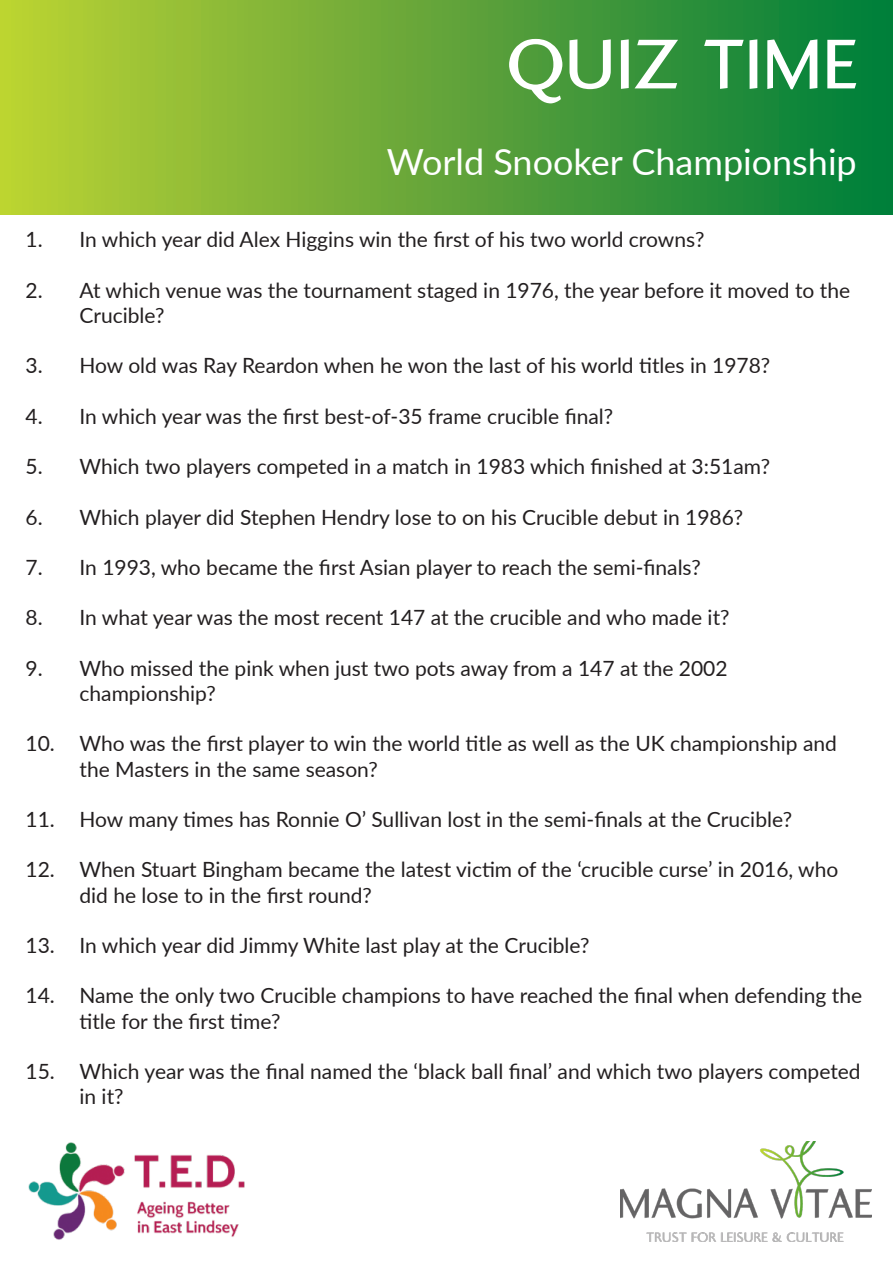
<style>
.page{position:relative;width:893px;height:1263px;background:#fff}
.page>*{position:absolute;margin:0;border:0;box-sizing:border-box;transform-origin:0 0}
.t1{font:700 81px "Ela Sans";color:#fff}
.t2{font:36px "Lato";color:#fff}
.t3{font:21px/25.2px "Lato";color:#231f20}
</style>
<div class="page">
<div style="left:0;top:0;width:893px;height:215px;background:linear-gradient(to right,#bfd135,#007b3c)"></div>
<img style="left:621px;top:1142px;width:251px;height:100px">
<img style="left:28px;top:1142px;width:217px;height:98px">
<p class="t1" style="left:507px;top:21px;width:352px">QUIZ TIME</p>
<p class="t2" style="left:387px;top:136px;width:471px">World Snooker Championship</p>
<p class="t3" style="left:26px;top:226px;width:680px">1. In which year did Alex Higgins win the first of his two world crowns?</p>
<p class="t3" style="left:80px;top:277px;width:772px;text-indent:-54px">2. At which venue was the tournament staged in 1976, the year before it moved to the<br>Crucible?</p>
<p class="t3" style="left:26px;top:352px;width:746px">3. How old was Ray Reardon when he won the last of his world titles in 1978?</p>
<p class="t3" style="left:26px;top:403px;width:589px">4. In which year was the first best-of-35 frame crucible final?</p>
<p class="t3" style="left:26px;top:453px;width:746px">5. Which two players competed in a match in 1983 which finished at 3:51am?</p>
<p class="t3" style="left:26px;top:503px;width:719px">6. Which player did Stephen Hendry lose to on his Crucible debut in 1986?</p>
<p class="t3" style="left:26px;top:554px;width:677px">7. In 1993, who became the first Asian player to reach the semi-finals?</p>
<p class="t3" style="left:26px;top:604px;width:706px">8. In what year was the most recent 147 at the crucible and who made it?</p>
<p class="t3" style="left:80px;top:655px;width:650px;text-indent:-54px">9. Who missed the pink when just two pots away from a 147 at the 2002 championship?</p>
<p class="t3" style="left:80px;top:730px;width:759px;text-indent:-54px">10. Who was the first player to win the world title as well as the UK championship and the Masters in the same season?</p>
<p class="t3" style="left:26px;top:806px;width:768px">11. How many times has Ronnie O’ Sullivan lost in the semi-finals at the Crucible?</p>
<p class="t3" style="left:80px;top:856px;width:760px;text-indent:-54px">12. When Stuart Bingham became the latest victim of the ‘crucible curse’ in 2016, who did he lose to in the first round?</p>
<p class="t3" style="left:26px;top:932px;width:565px">13. In which year did Jimmy White last play at the Crucible?</p>
<p class="t3" style="left:80px;top:982px;width:784px;text-indent:-54px">14. Name the only two Crucible champions to have reached the final when defending the title for the first time?</p>
<p class="t3" style="left:80px;top:1058px;width:783px;text-indent:-54px">15. Which year was the final named the ‘black ball final’ and which two players competed in it?</p>
</div>
